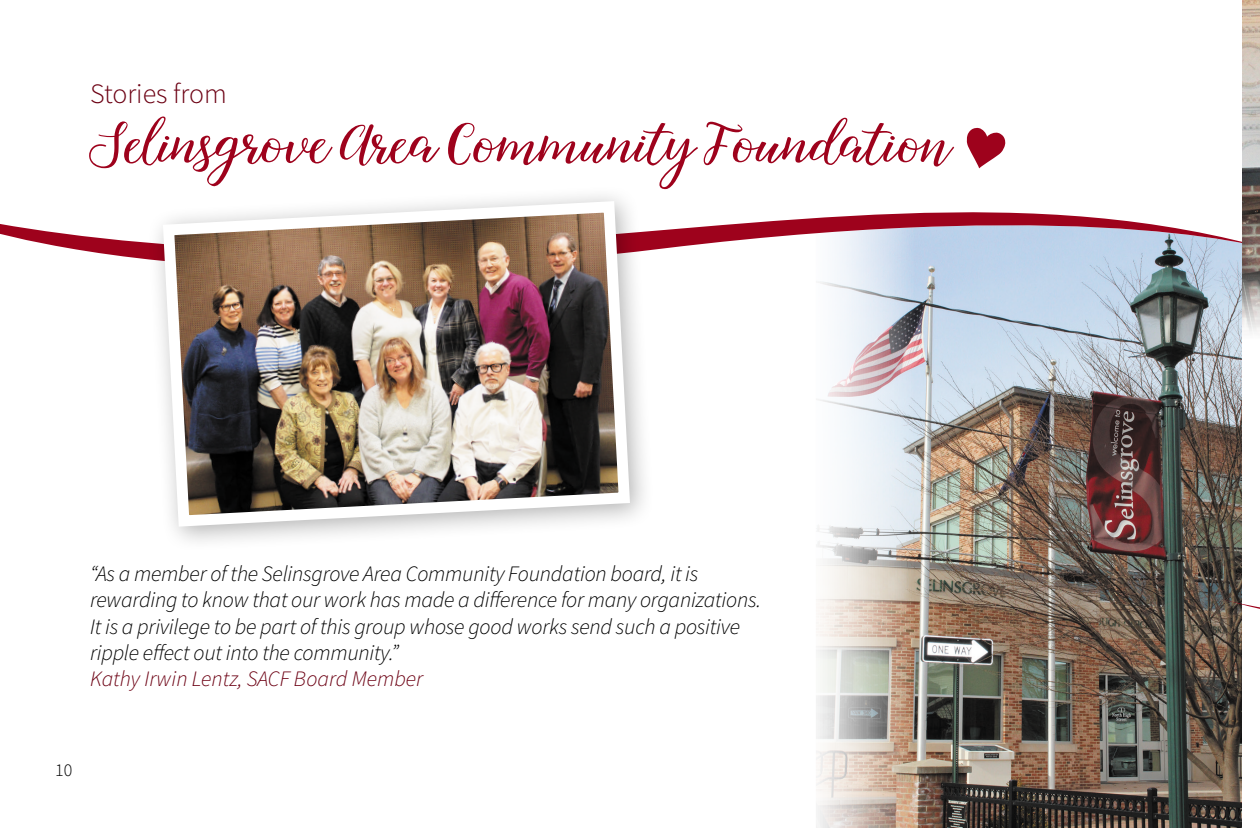
<style>
.page{position:relative;width:1260px;height:828px;background:#fff}
.page>*{position:absolute;margin:0;border:0;box-sizing:border-box;transform-origin:0 0}
.t1{font:56px "Nightcall Upright";letter-spacing:-.01em;color:#9e021c}
.t2{font:300 28px "Source Sans Pro";color:#6c0013}
.t3{font:italic 300 22px/26.4px "Source Sans Pro";letter-spacing:-.01em;color:#000}
.t4{font:italic 300 22px "Source Sans Pro";color:#6c0013}
.t5{font:300 18px "Source Sans Pro";color:#000}
</style>
<div class="page">
<img style="left:816px;top:314px;width:426px;height:514px">
<svg style="left:967px;top:128px;width:39px;height:40px"></svg>
<svg style="left:0;top:212px;width:1242px;height:102px"></svg>
<img style="left:1242px;top:0;width:18px;height:332px">
<svg style="left:1214px;top:536px;width:46px;height:134px"></svg>
<div style="left:146px;top:185px;width:510px;height:367px;background:#000;opacity:.3"></div>
<img style="left:157px;top:195px;width:479px;height:337px">
<p class="t2" style="left:90px;top:76px;width:138px">Stories from</p>
<p class="t1" style="left:90px;top:110px;width:868px">Selinsgrove Area Community Foundation</p>
<p class="t3" style="left:90px;top:560px;width:673px">“As a member of the Selinsgrove Area Community Foundation board, it is rewarding to know that our work has made a difference for many organizations.<br>It is a privilege to be part of this group whose good works send such a positive ripple effect out into the community.”</p>
<p class="t4" style="left:90px;top:666px;width:335px">Kathy Irwin Lentz, SACF Board Member</p>
<p class="t5" style="left:55px;top:759px;width:19px">10</p>
</div>
